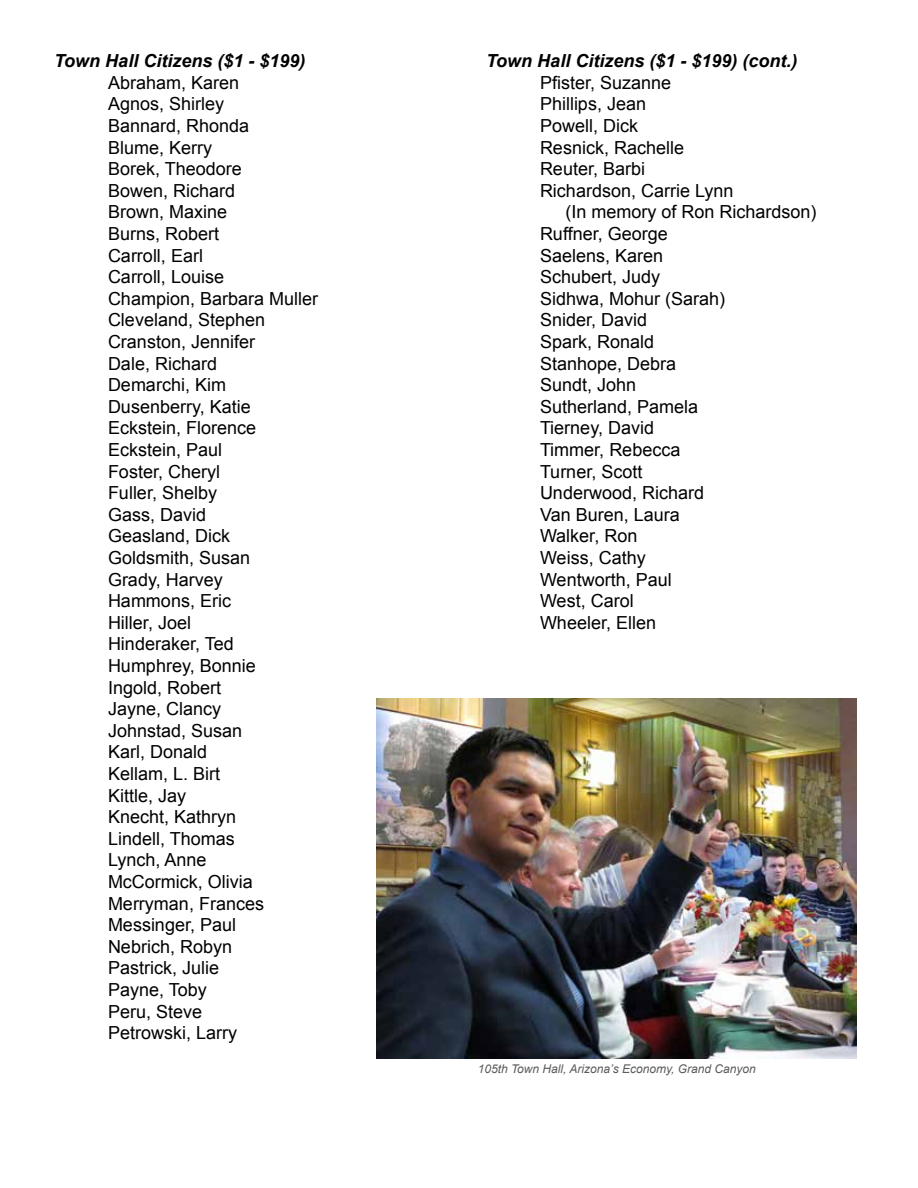
<style>
.page{position:relative;width:918px;height:1188px;background:#fff}
.page>*{position:absolute;margin:0;border:0;box-sizing:border-box;transform-origin:0 0}
.t1{font:18px/21.6px "Arial";color:#000}
.t2{font:italic 700 18px "Arial";color:#000}
.t3{font:italic 12px "Arial";color:#5a5b5d}
</style>
<div class="page">
<img style="left:377px;top:699px;width:480px;height:360px">
<p class="t2" style="left:54px;top:49px;width:253px">Town Hall Citizens ($1 - $199)</p>
<p class="t1" style="left:108px;top:72px;width:212px">Abraham, Karen<br>Agnos, Shirley<br>Bannard, Rhonda<br>Blume, Kerry<br>Borek, Theodore<br>Bowen, Richard<br>Brown, Maxine<br>Burns, Robert<br>Carroll, Earl<br>Carroll, Louise<br>Champion, Barbara Muller<br>Cleveland, Stephen<br>Cranston, Jennifer<br>Dale, Richard<br>Demarchi, Kim<br>Dusenberry, Katie<br>Eckstein, Florence<br>Eckstein, Paul<br>Foster, Cheryl<br>Fuller, Shelby<br>Gass, David<br>Geasland, Dick<br>Goldsmith, Susan<br>Grady, Harvey<br>Hammons, Eric<br>Hiller, Joel<br>Hinderaker, Ted<br>Humphrey, Bonnie<br>Ingold, Robert<br>Jayne, Clancy<br>Johnstad, Susan<br>Karl, Donald<br>Kellam, L. Birt<br>Kittle, Jay<br>Knecht, Kathryn<br>Lindell, Thomas<br>Lynch, Anne<br>McCormick, Olivia<br>Merryman, Frances<br>Messinger, Paul<br>Nebrich, Robyn<br>Pastrick, Julie<br>Payne, Toby<br>Peru, Steve<br>Petrowski, Larry</p>
<p class="t2" style="left:486px;top:49px;width:313px">Town Hall Citizens ($1 - $199) (cont.)</p>
<p class="t1" style="left:540px;top:72px;width:133px">Pfister, Suzanne</p>
<p class="t1" style="left:540px;top:93px;width:108px">Phillips, Jean</p>
<p class="t1" style="left:540px;top:115px;width:100px">Powell, Dick</p>
<p class="t1" style="left:540px;top:137px;width:146px">Resnick, Rachelle</p>
<p class="t1" style="left:540px;top:158px;width:107px">Reuter, Barbi</p>
<p class="t1" style="left:540px;top:180px;width:195px">Richardson, Carrie Lynn</p>
<p class="t1" style="left:566px;top:201px;width:253px">(In memory of Ron Richardson)</p>
<p class="t1" style="left:540px;top:223px;width:129px">Ruffner, George</p>
<p class="t1" style="left:540px;top:245px;width:125px">Saelens, Karen</p>
<p class="t1" style="left:540px;top:266px;width:122px">Schubert, Judy</p>
<p class="t1" style="left:540px;top:288px;width:187px">Sidhwa, Mohur (Sarah)</p>
<p class="t1" style="left:540px;top:309px;width:109px">Snider, David</p>
<p class="t1" style="left:540px;top:331px;width:116px">Spark, Ronald</p>
<p class="t1" style="left:540px;top:353px;width:138px">Stanhope, Debra</p>
<p class="t1" style="left:540px;top:374px;width:98px">Sundt, John</p>
<p class="t1" style="left:540px;top:396px;width:160px">Sutherland, Pamela</p>
<p class="t1" style="left:540px;top:417px;width:116px">Tierney, David</p>
<p class="t1" style="left:540px;top:439px;width:142px">Timmer, Rebecca</p>
<p class="t1" style="left:540px;top:461px;width:104px">Turner, Scott</p>
<p class="t1" style="left:540px;top:482px;width:166px">Underwood, Richard</p>
<p class="t1" style="left:540px;top:504px;width:141px">Van Buren, Laura</p>
<p class="t1" style="left:540px;top:525px;width:99px">Walker, Ron</p>
<p class="t1" style="left:540px;top:547px;width:107px">Weiss, Cathy</p>
<p class="t1" style="left:540px;top:569px;width:133px">Wentworth, Paul</p>
<p class="t1" style="left:540px;top:590px;width:95px">West, Carol</p>
<p class="t1" style="left:540px;top:612px;width:118px">Wheeler, Ellen</p>
<p class="t3" style="left:478px;top:1061px;width:280px">105th Town Hall, Arizona’s Economy, Grand Canyon</p>
</div>
